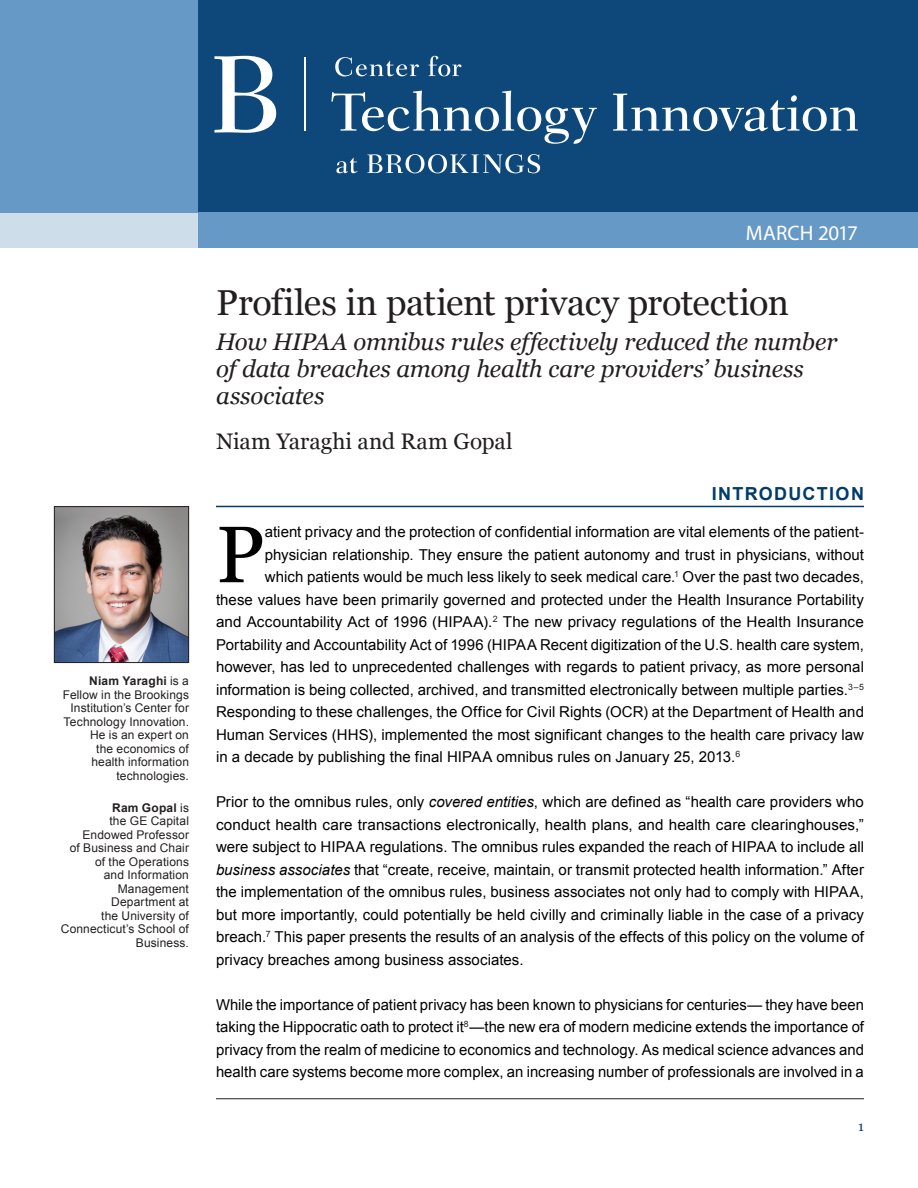
<style>
.page{position:relative;width:918px;height:1188px;background:#fff}
.page>*{position:absolute;margin:0;border:0;box-sizing:border-box;transform-origin:0 0}
.BodyTextDropCap{font:79.95px "Georgia";color:#000}
.TitleHeadline{font:36px "Georgia";letter-spacing:-.01em;color:#231f20}
.TitleHeadline-2{font:italic 24px/27px "Georgia";letter-spacing:-.01em;color:#231f20}
.Byline{font:22.5px "Georgia";letter-spacing:.005em;color:#231f20}
.t1{font:21px "Myriad Pro";color:#fff}
.IntroAlignedRight{font:700 18px "Arial";letter-spacing:.07em;color:#003b70}
.BodyText{font:15px/22.5px "Arial";color:#000;text-align:justify}
.BodyTextDropCap-2{font:15px "Arial";letter-spacing:.005em;color:#000}
.t2{font:13.5px "Georgia";color:#003b70}
.t3{font:12px/13.5px "Arial";letter-spacing:.01em;color:#231f20;text-align:right}
.s1{font-weight:700}
.s2{font-style:italic}
</style>
<div class="page">
<div style="left:0;top:0;width:918px;height:212px;background:#0e487a"></div>
<div style="left:198px;top:213px;width:720px;height:35px;background:#6799c7"></div>
<div style="left:0;top:213px;width:198px;height:35px;background:#cddeea"></div>
<hr style="left:216px;top:1098px;width:648px;height:1px;background:#231f20">
<div style="left:0;top:0;width:198px;height:212px;background:#6799c7"></div>
<svg style="left:335px;top:57px;width:84px;height:19px"></svg>
<svg style="left:429px;top:56px;width:33px;height:20px"></svg>
<svg style="left:331px;top:91px;width:266px;height:53px"></svg>
<svg style="left:613px;top:94px;width:245px;height:37px"></svg>
<svg style="left:336px;top:158px;width:21px;height:15px"></svg>
<svg style="left:367px;top:154px;width:173px;height:19px"></svg>
<hr style="left:304px;top:58px;width:1px;height:73px;background:#fff">
<svg style="left:215px;top:56px;width:61px;height:77px"></svg>
<hr style="left:216px;top:506px;width:648px;height:1px;background:#003b70">
<img style="left:56px;top:508px;width:131px;height:153px">
<div style="left:54px;top:506px;width:135px;height:157px;border:1px solid #231f20"></div>
<p class="t3" style="left:63px;top:674px;width:128px"><span class="s1">Niam Yaraghi</span> is a<br>Fellow in the Brookings<br>Institution’s Center for<br>Technology Innovation.<br>He is an expert on<br>the economics of health information technologies.</p>
<p class="t3" style="left:61px;top:801px;width:130px"><span class="s1">Ram Gopal</span> is<br>the GE Capital<br>Endowed Professor<br>of Business and Chair of the Operations<br>and Information<br>Management<br>Department at<br>the University of<br>Connecticut’s School of<br>Business.</p>
<h3 class="t1" style="left:746px;top:220px;width:113px">MARCH 2017</h3>
<p class="TitleHeadline" style="left:216px;top:281px;width:574px">Profiles in patient privacy protection</p>
<p class="TitleHeadline-2" style="left:216px;top:328px;width:623px">How HIPAA omnibus rules effectively reduced the number of data breaches among health care providers’ business associates</p>
<p class="Byline" style="left:216px;top:427px;width:298px">Niam Yaraghi and Ram Gopal</p>
<p class="IntroAlignedRight" style="left:712px;top:481px;width:154px">INTRODUCTION</p>
<p class="BodyTextDropCap" style="left:216px;top:506px;width:50px">P</p>
<p class="BodyTextDropCap-2" style="left:265px;top:522px;width:601px">atient privacy and the protection of confidential information are vital elements of the patient-</p>
<p class="BodyTextDropCap-2" style="left:265px;top:545px;width:601px">physician relationship. They ensure the patient autonomy and trust in physicians, without</p>
<p class="BodyTextDropCap-2" style="left:265px;top:567px;width:601px">which patients would be much less likely to seek medical care.<sup>1</sup> Over the past two decades,</p>
<p class="BodyTextDropCap-2" style="left:216px;top:590px;width:649px">these values have been primarily governed and protected under the Health Insurance Portability</p>
<p class="BodyTextDropCap-2" style="left:216px;top:612px;width:650px">and Accountability Act of 1996 (HIPAA).<sup>2</sup> The new privacy regulations of the Health Insurance</p>
<p class="BodyTextDropCap-2" style="left:216px;top:635px;width:649px">Portability and Accountability Act of 1996 (HIPAA Recent digitization of the U.S. health care system,</p>
<p class="BodyTextDropCap-2" style="left:216px;top:657px;width:649px">however, has led to unprecedented challenges with regards to patient privacy, as more personal</p>
<p class="BodyTextDropCap-2" style="left:216px;top:680px;width:649px">information is being collected, archived, and transmitted electronically between multiple parties.<sup>3–5</sup></p>
<p class="BodyTextDropCap-2" style="left:216px;top:702px;width:650px">Responding to these challenges, the Office for Civil Rights (OCR) at the Department of Health and</p>
<p class="BodyTextDropCap-2" style="left:216px;top:725px;width:650px">Human Services (HHS), implemented the most significant changes to the health care privacy law</p>
<p class="BodyTextDropCap-2" style="left:216px;top:747px;width:526px">in a decade by publishing the final HIPAA omnibus rules on January 25, 2013.<sup>6</sup></p>
<p class="BodyText" style="left:216px;top:791px;width:650px">Prior to the omnibus rules, only <span class="s2">covered entities</span>, which are defined as “health care providers who conduct health care transactions electronically, health plans, and health care clearinghouses,” were subject to HIPAA regulations. The omnibus rules expanded the reach of HIPAA to include all <span class="s2">business associates</span> that “create, receive, maintain, or transmit protected health information.” After the implementation of the omnibus rules, business associates not only had to comply with HIPAA, but more importantly, could potentially be held civilly and criminally liable in the case of a privacy breach.<sup>7</sup> This paper presents the results of an analysis of the effects of this policy on the volume of privacy breaches among business associates.</p>
<p class="BodyText" style="left:216px;top:993px;width:650px">While the importance of patient privacy has been known to physicians for centuries— they have been taking the Hippocratic oath to protect it<sup>8</sup>—the new era of modern medicine extends the importance of privacy from the realm of medicine to economics and technology. As medical science advances and health care systems become more complex, an increasing number of professionals are involved in a</p>
<p class="t2" style="left:858px;top:1118px;width:7px">1</p>
</div>
